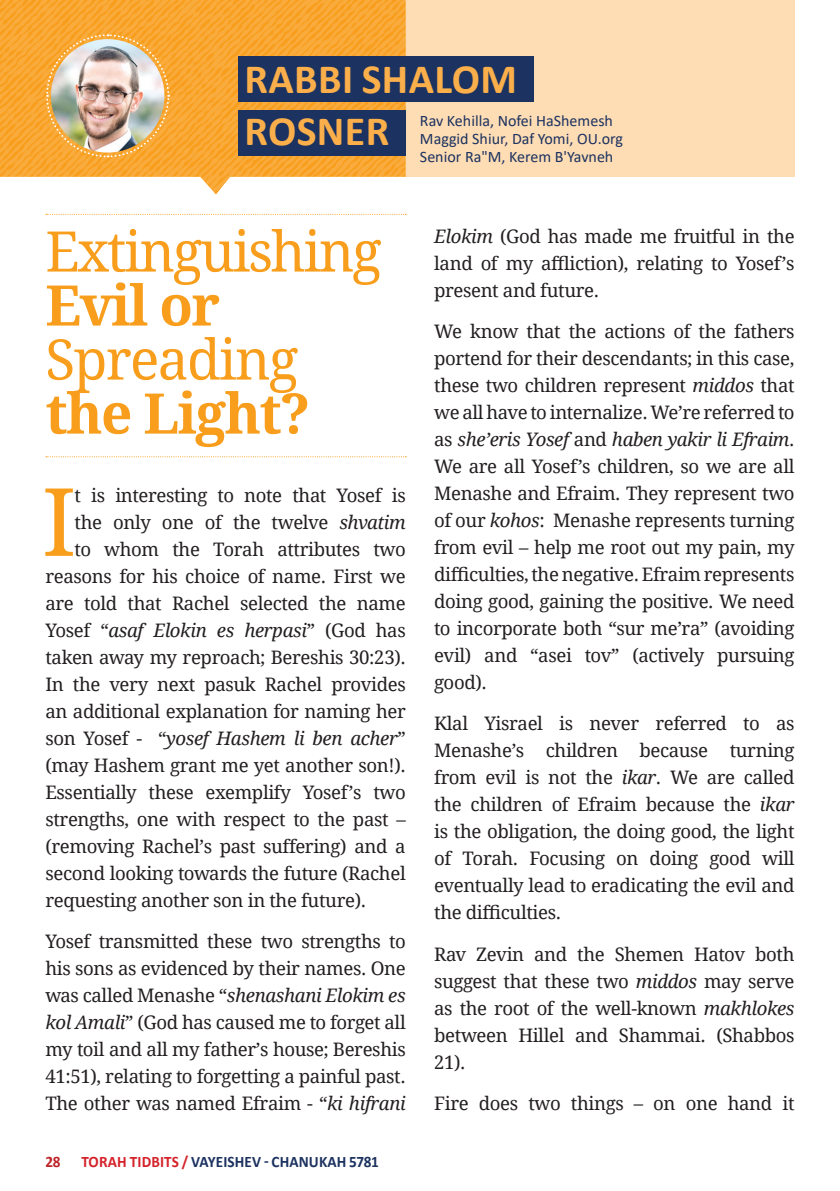
<style>
.page{position:relative;width:840px;height:1191px;background:#fff}
.page>*{position:absolute;margin:0;border:0;box-sizing:border-box;transform-origin:0 0}
.drop{font:94.2px "Droid Serif";color:#f89e1c}
.headline{font:56px/54px "Droid Serif";letter-spacing:-.04em;color:#f89e1c}
.t1{font:700 41.8px "Calibri";letter-spacing:.01em;color:#fbaf4b}
.MAIN_TEXT{font:18.6px/27px "Droid Serif";letter-spacing:-.02em;color:#231f20;text-align:justify}
.drop-2{font:18.6px "Droid Serif";letter-spacing:-.02em;color:#231f20}
.drop-3{font:italic 18.6px "Droid Serif";letter-spacing:-.02em;color:#231f20}
.t2{font:16px "Calibri";color:#1c3260}
.t3{font:700 16px "Calibri";letter-spacing:.01em;color:#1c3260;scale:.95 1}
.s1{font-weight:700}
.s2{font-style:italic}
.s3{font-style:normal}
.s4{color:#bd2327}
.s5{color:#d5222a}
</style>
<div class="page">
<div style="left:405px;top:0;width:389px;height:176px;background:#feddb4"></div>
<div style="left:238px;top:56px;width:296px;height:46px;background:#1c3260"></div>
<svg style="left:0;top:0;width:405px;height:194px"></svg>
<svg style="left:46px;top:214px;width:360px;height:1px"></svg>
<svg style="left:46px;top:456px;width:360px;height:1px"></svg>
<p class="t1" style="left:244px;top:49px;width:274px">RABBI SHALOM</p>
<p class="t1" style="left:244px;top:102px;width:146px">ROSNER</p>
<p class="t2" style="left:420px;top:109px;width:194px">Rav Kehilla, Nofei HaShemesh</p>
<p class="t2" style="left:420px;top:127px;width:204px">Maggid Shiur, Daf Yomi, OU.org</p>
<p class="t2" style="left:420px;top:145px;width:195px">Senior Ra"M, Kerem B'Yavneh</p>
<p class="headline" style="left:45px;top:225px;width:337px">Extinguishing<br><span class="s1">Evil or<br></span>Spreading <span class="s1">the Light?</span></p>
<p class="drop" style="left:42px;top:463px;width:36px">I</p>
<p class="drop-2" style="left:74px;top:483px;width:332px">t is interesting to note that Yosef is</p>
<p class="drop-2" style="left:74px;top:510px;width:332px">the only one of the twelve <span class="s2">shvatim</span></p>
<p class="drop-2" style="left:74px;top:537px;width:332px">to whom the Torah attributes two</p>
<p class="drop-2" style="left:45px;top:564px;width:361px">reasons for his choice of name. First we</p>
<p class="drop-2" style="left:45px;top:591px;width:361px">are told that Rachel selected the name</p>
<p class="drop-3" style="left:45px;top:618px;width:361px"><span class="s3">Yosef “</span>asaf Elokin es herpasi<span class="s3">” (God has</span></p>
<p class="drop-2" style="left:45px;top:645px;width:361px">taken away my reproach; Bereshis 30:23).</p>
<p class="drop-2" style="left:45px;top:672px;width:362px">In the very next pasuk Rachel provides</p>
<p class="drop-2" style="left:45px;top:699px;width:362px">an additional explanation for naming her</p>
<p class="drop-3" style="left:45px;top:726px;width:361px"><span class="s3">son Yosef - “</span>yosef Hashem li ben acher<span class="s3">”</span></p>
<p class="drop-2" style="left:45px;top:753px;width:361px">(may Hashem grant me yet another son!).</p>
<p class="drop-2" style="left:45px;top:780px;width:361px">Essentially these exemplify Yosef’s two</p>
<p class="drop-2" style="left:45px;top:807px;width:361px">strengths, one with respect to the past –</p>
<p class="drop-2" style="left:45px;top:834px;width:361px">(removing Rachel’s past suffering) and a</p>
<p class="drop-2" style="left:45px;top:861px;width:361px">second looking towards the future (Rachel</p>
<p class="drop-2" style="left:45px;top:888px;width:322px">requesting another son in the future).</p>
<p class="MAIN_TEXT" style="left:45px;top:928px;width:361px">Yosef transmitted these two strengths to his sons as evidenced by their names. One was called Menashe “<span class="s2">shenashani Elokim es kol Amali</span>” (God has caused me to forget all my toil and all my father’s house; Bereshis 41:51), relating to forgetting a painful past.<br>The other was named Efraim - “<span class="s2">ki hifrani</span></p>
<p class="t3" style="left:45px;top:1150px;width:352px"><span class="s4">28</span> <span class="s5">TORAH TIDBITS /</span> VAYEISHEV - CHANUKAH 5781</p>
<p class="MAIN_TEXT" style="left:434px;top:223px;width:362px"><span class="s2">Elokim</span> (God has made me fruitful in the land of my affliction), relating to Yosef’s present and future.</p>
<p class="MAIN_TEXT" style="left:434px;top:318px;width:362px">We know that the actions of the fathers portend for their descendants; in this case, these two children represent <span class="s2">middos</span> that we all have to internalize. We’re referred to as <span class="s2">she’eris Yosef</span> and <span class="s2">haben yakir li Efraim</span>.<br>We are all Yosef’s children, so we are all Menashe and Efraim. They represent two of our <span class="s2">kohos</span>: Menashe represents turning from evil – help me root out my pain, my difficulties, the negative. Efraim represents doing good, gaining the positive. We need to incorporate both “sur me’ra” (avoiding evil) and “asei tov” (actively pursuing good).</p>
<p class="MAIN_TEXT" style="left:434px;top:710px;width:362px">Klal Yisrael is never referred to as Menashe’s children because turning from evil is not the <span class="s2">ikar</span>. We are called the children of Efraim because the <span class="s2">ikar </span>is the obligation, the doing good, the light of Torah. Focusing on doing good will eventually lead to eradicating the evil and the difficulties.</p>
<p class="MAIN_TEXT" style="left:434px;top:940px;width:362px">Rav Zevin and the Shemen Hatov both suggest that these two <span class="s2">middos</span> may serve as the root of the well-known <span class="s2">makhlokes </span>between Hillel and Shammai. (Shabbos 21).</p>
<p class="MAIN_TEXT" style="left:434px;top:1089px;width:361px">Fire does two things – on one hand it</p>
</div>
